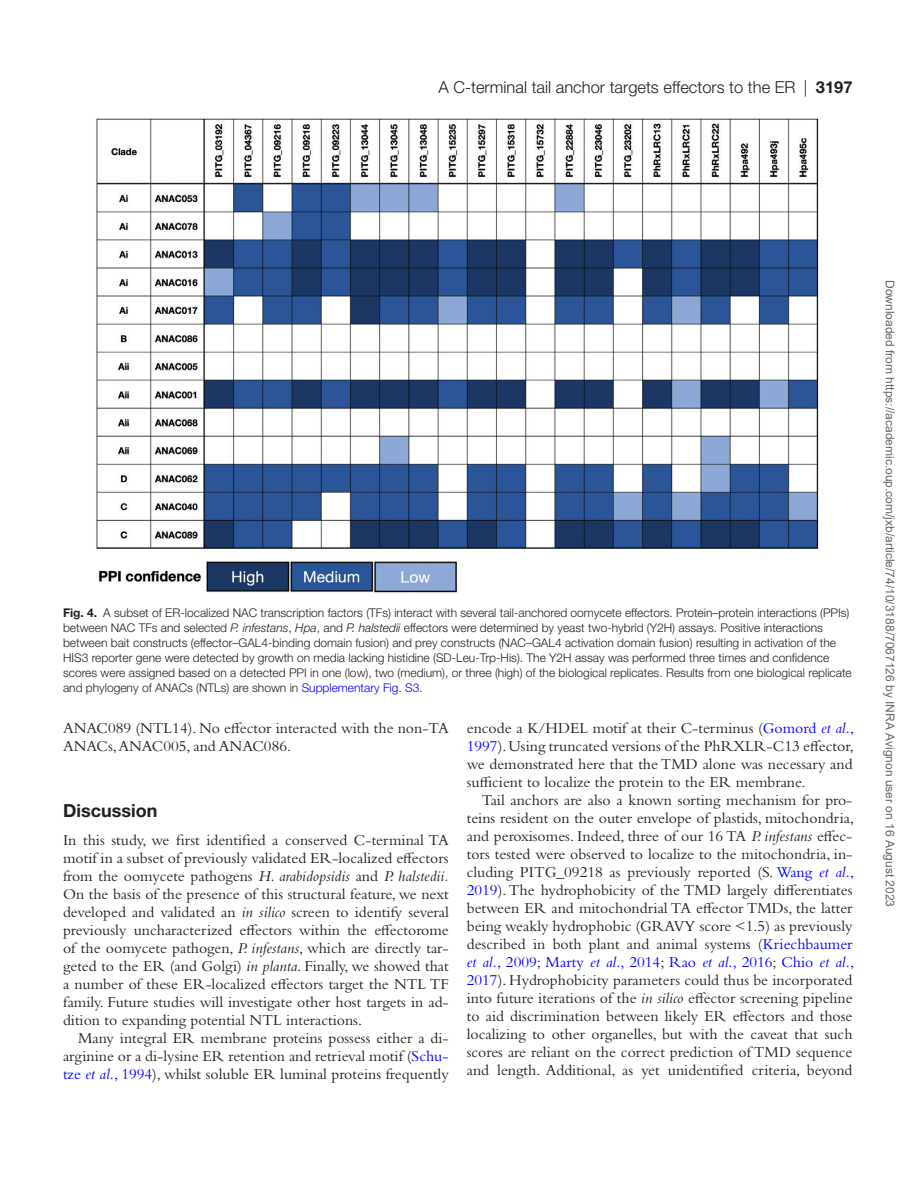
<style>
.page{position:relative;width:919px;height:1187px;background:#fff}
.page>*{position:absolute;margin:0;border:0;box-sizing:border-box;transform-origin:0 0}
.t1{font:700 18px "Helvetica Neue LT Std";color:#231f20}
.t2{font:300 16.5px "Helvetica Neue LT Std";color:#231f20}
.t3{font:15.75px/18px "Bembo Std";color:#231f20;text-align:justify}
.t4{font:300 12px/15px "Helvetica Neue LT Std";color:#231f20}
.t5{font:12px "Arial";color:#666}
.s1{font-weight:700}
.s2{font-style:italic}
.s3{color:#00f}
.s4{font-style:italic;color:#00f}
</style>
<div class="page">
<img style="left:96px;top:118px;width:723px;height:475px">
<p class="t2" style="left:438px;top:77px;width:415px">A C-terminal tail anchor targets effectors to the ER | <span class="s1">3197</span></p>
<p class="t4" style="left:63px;top:605px;width:790px"><span class="s1">Fig. 4.</span> A subset of ER-localized NAC transcription factors (TFs) interact with several tail-anchored oomycete effectors. Protein–protein interactions (PPIs) between NAC TFs and selected <span class="s2">P. infestans</span>, <span class="s2">Hpa</span>, and <span class="s2">P. halstedii</span> effectors were determined by yeast two-hybrid (Y2H) assays. Positive interactions between bait constructs (effector–GAL4-binding domain fusion) and prey constructs (NAC–GAL4 activation domain fusion) resulting in activation of the HIS3 reporter gene were detected by growth on media lacking histidine (SD-Leu-Trp-His). The Y2H assay was performed three times and confidence scores were assigned based on a detected PPI in one (low), two (medium), or three (high) of the biological replicates. Results from one biological replicate and phylogeny of ANACs (NTLs) are shown in <span class="s3">Supplementary Fig. S3</span>.</p>
<p class="t3" style="left:63px;top:718px;width:387px">ANAC089 (NTL14). No effector interacted with the non-TA<br>ANACs, ANAC005, and ANAC086.</p>
<p class="t1" style="left:63px;top:799px;width:96px">Discussion</p>
<p class="t3" style="left:63px;top:830px;width:387px">In this study, we first identified a conserved C-terminal TA motif in a subset of previously validated ER-localized effectors from the oomycete pathogens <span class="s2">H. arabidopsidis</span> and <span class="s2">P. halstedii.<br></span>On the basis of the presence of this structural feature, we next developed and validated an <span class="s2">in silico</span> screen to identify several previously uncharacterized effectors within the effectorome of the oomycete pathogen, <span class="s2">P. infestans</span>, which are directly tar&shy;geted to the ER (and Golgi) <span class="s2">in planta</span>. Finally, we showed that a number of these ER-localized effectors target the NTL TF family. Future studies will investigate other host targets in ad&shy;dition to expanding potential NTL interactions.</p>
<p class="t3" style="left:63px;top:1028px;width:387px;text-indent:15px">Many integral ER membrane proteins possess either a di&shy;arginine or a di-lysine ER retention and retrieval motif (<span class="s3">Schu&shy;tze</span> <span class="s4">et al.</span><span class="s3">, 1994</span>), whilst soluble ER luminal proteins frequently</p>
<p class="t3" style="left:466px;top:718px;width:389px">encode a K/HDEL motif at their C-terminus (<span class="s3">Gomord</span> <span class="s4">et al.</span><span class="s3">, 1997</span>). Using truncated versions of the PhRXLR-C13 effector, we demonstrated here that the TMD alone was necessary and sufficient to localize the protein to the ER membrane.</p>
<p class="t3" style="left:466px;top:790px;width:389px;text-indent:15px">Tail anchors are also a known sorting mechanism for pro&shy;teins resident on the outer envelope of plastids, mitochondria, and peroxisomes. Indeed, three of our 16 TA <span class="s2">P. infestans</span> effec&shy;tors tested were observed to localize to the mitochondria, in&shy;cluding PITG_09218 as previously reported (S. <span class="s3">Wang</span> <span class="s4">et al.</span><span class="s3">, 2019</span>). The hydrophobicity of the TMD largely differentiates between ER and mitochondrial TA effector TMDs, the latter being weakly hydrophobic (GRAVY score &lt;1.5) as previously described in both plant and animal systems (<span class="s3">Kriechbaumer </span><span class="s4">et al.</span><span class="s3">, 2009</span>; <span class="s3">Marty</span> <span class="s4">et al.</span><span class="s3">, 2014</span>; <span class="s3">Rao</span> <span class="s4">et al.</span><span class="s3">, 2016</span>; <span class="s3">Chio</span> <span class="s4">et al.</span><span class="s3">, 2017</span>). Hydrophobicity parameters could thus be incorporated into future iterations of the <span class="s2">in silico</span> effector screening pipeline to aid discrimination between likely ER effectors and those localizing to other organelles, but with the caveat that such scores are reliant on the correct prediction of TMD sequence and length. Additional, as yet unidentified criteria, beyond</p>
<p class="t5" style="left:894px;top:280px;width:628px;rotate:90deg">Downloaded from https://academic.oup.com/jxb/article/74/10/3188/7067126 by INRA Avignon user on 16 August 2023</p>
</div>
